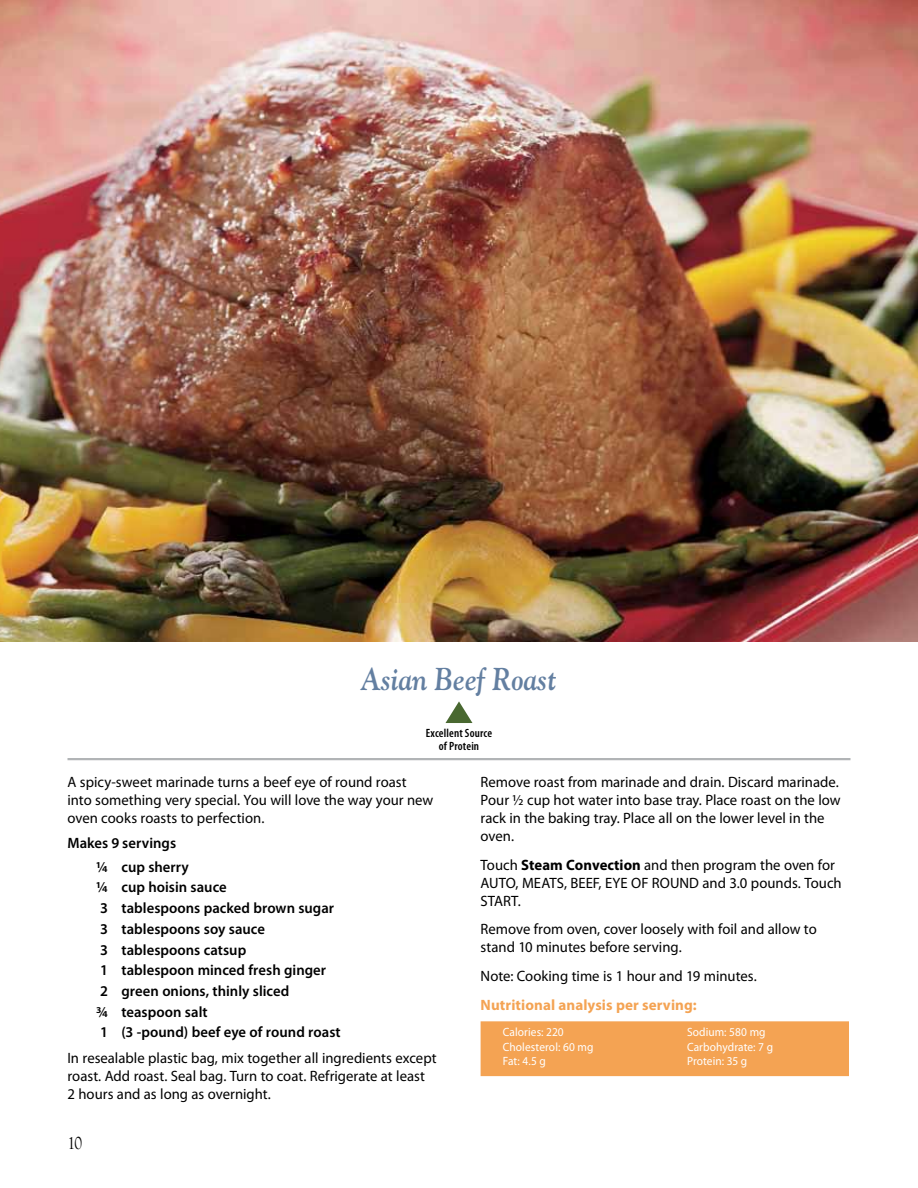
<style>
.page{position:relative;width:918px;height:1188px;background:#fff}
.page>*{position:absolute;margin:0;border:0;box-sizing:border-box;transform-origin:0 0}
.t1{font:italic 700 31.5px "Goudy";color:#637fa1;scale:.86 1}
.t2{font:18px "Goudy Old Style T";color:#000;scale:.86 1}
.t3{font:15px/18px "Myriad Pro";color:#000}
.t4{font:600 15px/20.7px "Myriad Pro";color:#000}
.t5{font:700 15px "Myriad Pro";letter-spacing:.005em;color:#f4a353}
.t6{font:12px/14.2px "Myriad Pro";letter-spacing:.01em;color:#fff;scale:.95 1}
.t7{font:600 condensed 12px/12.3px "Myriad Pro";letter-spacing:.015em;color:#000;text-align:center}
.s1{font-weight:700}
</style>
<div class="page">
<hr style="left:68px;top:758px;width:782px;height:2px;background:#b1b4b6">
<svg style="left:446px;top:701px;width:26px;height:22px"></svg>
<img style="left:0;top:0;width:918px;height:642px">
<div style="left:481px;top:1021px;width:368px;height:55px;background:#f4a353"></div>
<h1 class="t1" style="left:361px;top:660px;width:229px">Asian Beef Roast</h1>
<p class="t7" style="left:426px;top:727px;width:68px">Excellent Source of Protein</p>
<p class="t3" style="left:68px;top:772px;width:367px">A spicy-sweet marinade turns a beef eye of round roast into something very special. You will love the way your new oven cooks roasts to perfection.</p>
<p class="t4" style="left:96px;top:831px;width:94px;line-height:23.4px;text-indent:-29px">Makes 9 servings ¼ cup sherry</p>
<p class="t4" style="left:96px;top:877px;width:246px">¼ cup hoisin sauce<br>3 tablespoons packed brown sugar<br>3 tablespoons soy sauce<br>3 tablespoons catsup<br>1 tablespoon minced fresh ginger<br>2 green onions, thinly sliced<br>¾ teaspoon salt<br>1 (3 -pound) beef eye of round roast</p>
<p class="t3" style="left:67px;top:1049px;width:371px">In resealable plastic bag, mix together all ingredients except roast. Add roast. Seal bag. Turn to coat. Refrigerate at least<br>2 hours and as long as overnight.</p>
<p class="t3" style="left:481px;top:772px;width:362px">Remove roast from marinade and drain. Discard marinade.<br>Pour ½ cup hot water into base tray. Place roast on the low rack in the baking tray. Place all on the lower level in the oven.</p>
<p class="t3" style="left:481px;top:855px;width:363px">Touch <span class="s1">Steam Convection</span> and then program the oven for<br>AUTO, MEATS, BEEF, EYE OF ROUND and 3.0 pounds. Touch<br>START.</p>
<p class="t3" style="left:481px;top:920px;width:338px">Remove from oven, cover loosely with foil and allow to stand 10 minutes before serving.</p>
<p class="t3" style="left:481px;top:967px;width:278px">Note: Cooking time is 1 hour and 19 minutes.</p>
<p class="t5" style="left:481px;top:995px;width:218px">Nutritional analysis per serving:</p>
<p class="t6" style="left:503px;top:1025px;width:97px">Calories: 220<br>Cholesterol: 60 mg<br>Fat: 4.5 g</p>
<p class="t6" style="left:687px;top:1025px;width:92px">Sodium: 580 mg<br>Carbohydrate: 7 g<br>Protein: 35 g</p>
<p class="t2" style="left:68px;top:1133px;width:19px">10</p>
</div>
